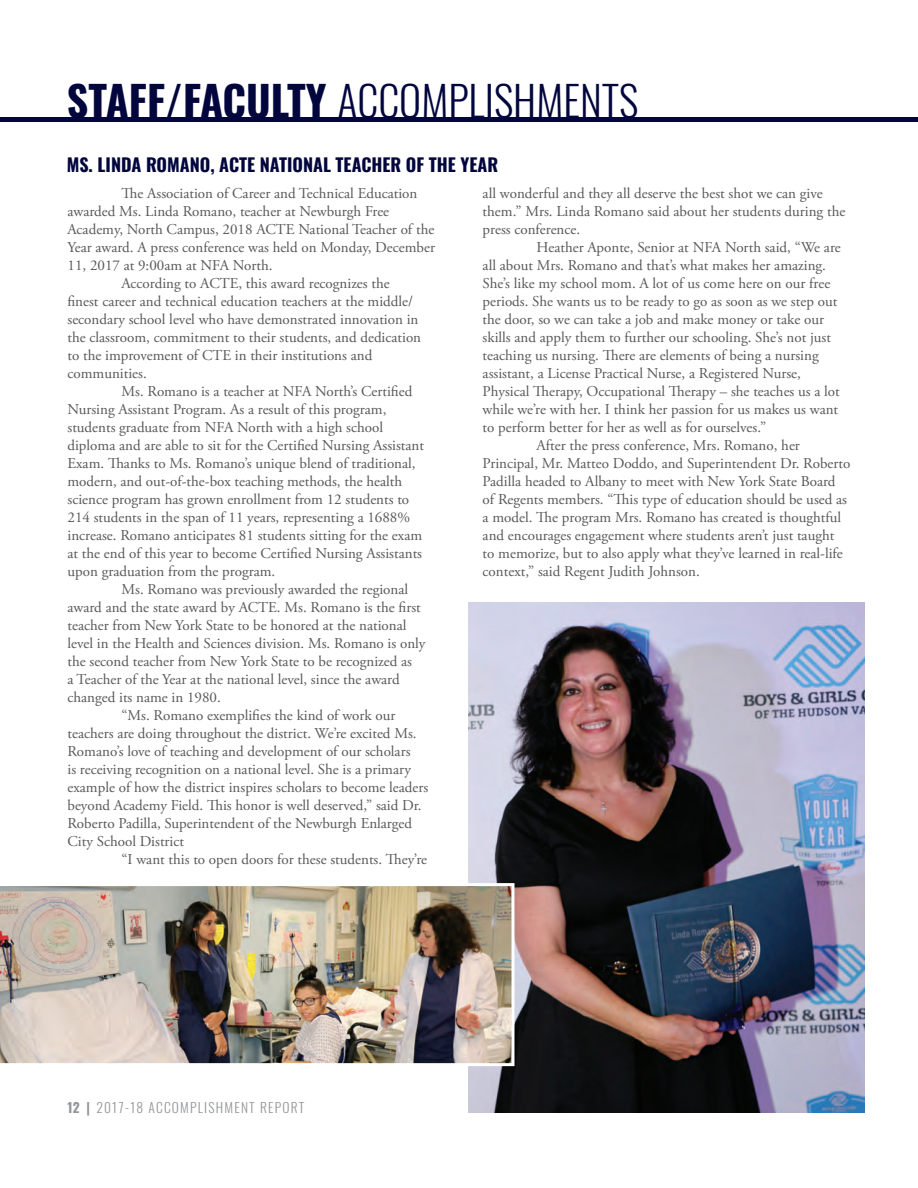
<style>
.page{position:relative;width:918px;height:1188px;background:#fff}
.page>*{position:absolute;margin:0;border:0;box-sizing:border-box;transform-origin:0 0}
.t1{font:300 42px "Oswald";color:#02063d}
.t2{font:700 18px "Oswald";color:#02063d}
.t3{font:15px/18px "Adobe Garamond Pro";color:#57585a}
.t4{font:300 13.5px "Oswald";letter-spacing:.09em;color:#939598}
.s1{font-weight:700}
</style>
<div class="page">
<div style="left:0;top:117px;width:918px;height:5px;background:#02063d"></div>
<img style="left:468px;top:602px;width:396px;height:510px">
<img style="left:0;top:883px;width:515px;height:183px">
<h1 class="t1" style="left:67px;top:67px;width:573px"><span class="s1">STAFF/FACULTY</span> ACCOMPLISHMENTS</h1>
<p class="t2" style="left:67px;top:151px;width:433px">MS. LINDA ROMANO, ACTE NATIONAL TEACHER OF THE YEAR</p>
<p class="t3" style="left:122px;top:185px;width:297px">The Association of Career and Technical Education</p>
<p class="t3" style="left:68px;top:203px;width:323px">awarded Ms. Linda Romano, teacher at Newburgh Free</p>
<p class="t3" style="left:68px;top:221px;width:368px">Academy, North Campus, 2018 ACTE National Teacher of the</p>
<p class="t3" style="left:68px;top:239px;width:369px">Year award. A press conference was held on Monday, December</p>
<p class="t3" style="left:68px;top:257px;width:207px">11, 2017 at 9:00am at NFA North.</p>
<p class="t3" style="left:122px;top:275px;width:270px">According to ACTE, this award recognizes the</p>
<p class="t3" style="left:68px;top:293px;width:347px">finest career and technical education teachers at the middle/</p>
<p class="t3" style="left:68px;top:311px;width:352px">secondary school level who have demonstrated innovation in</p>
<p class="t3" style="left:68px;top:329px;width:355px">the classroom, commitment to their students, and dedication</p>
<p class="t3" style="left:68px;top:347px;width:306px">to the improvement of CTE in their institutions and</p>
<p class="t3" style="left:68px;top:365px;width:81px">communities.</p>
<p class="t3" style="left:122px;top:383px;width:292px">Ms. Romano is a teacher at NFA North’s Certified</p>
<p class="t3" style="left:68px;top:401px;width:320px">Nursing Assistant Program. As a result of this program,</p>
<p class="t3" style="left:68px;top:419px;width:317px">students graduate from NFA North with a high school</p>
<p class="t3" style="left:68px;top:437px;width:358px">diploma and are able to sit for the Certified Nursing Assistant</p>
<p class="t3" style="left:68px;top:455px;width:350px">Exam. Thanks to Ms. Romano’s unique blend of traditional,</p>
<p class="t3" style="left:68px;top:473px;width:336px">modern, and out-of-the-box teaching methods, the health</p>
<p class="t3" style="left:68px;top:491px;width:343px">science program has grown enrollment from 12 students to</p>
<p class="t3" style="left:68px;top:509px;width:344px">214 students in the span of 11 years, representing a 1688%</p>
<p class="t3" style="left:68px;top:527px;width:356px">increase. Romano anticipates 81 students sitting for the exam</p>
<p class="t3" style="left:68px;top:545px;width:356px">at the end of this year to become Certified Nursing Assistants</p>
<p class="t3" style="left:68px;top:563px;width:209px">upon graduation from the program.</p>
<p class="t3" style="left:122px;top:581px;width:288px">Ms. Romano was previously awarded the regional</p>
<p class="t3" style="left:68px;top:599px;width:355px">award and the state award by ACTE. Ms. Romano is the first</p>
<p class="t3" style="left:68px;top:617px;width:341px">teacher from New York State to be honored at the national</p>
<p class="t3" style="left:68px;top:635px;width:360px">level in the Health and Sciences division. Ms. Romano is only</p>
<p class="t3" style="left:68px;top:653px;width:346px">the second teacher from New York State to be recognized as</p>
<p class="t3" style="left:68px;top:671px;width:334px">a Teacher of the Year at the national level, since the award</p>
<p class="t3" style="left:68px;top:689px;width:155px">changed its name in 1980.</p>
<p class="t3" style="left:122px;top:707px;width:275px">“Ms. Romano exemplifies the kind of work our</p>
<p class="t3" style="left:68px;top:725px;width:351px">teachers are doing throughout the district. We’re excited Ms.</p>
<p class="t3" style="left:68px;top:743px;width:345px">Romano’s love of teaching and development of our scholars</p>
<p class="t3" style="left:68px;top:761px;width:345px">is receiving recognition on a national level. She is a primary</p>
<p class="t3" style="left:68px;top:779px;width:362px">example of how the district inspires scholars to become leaders</p>
<p class="t3" style="left:68px;top:797px;width:356px">beyond Academy Field. This honor is well deserved,” said Dr.</p>
<p class="t3" style="left:68px;top:815px;width:346px">Roberto Padilla, Superintendent of the Newburgh Enlarged</p>
<p class="t3" style="left:68px;top:833px;width:118px">City School District</p>
<p class="t3" style="left:122px;top:851px;width:307px">“I want this to open doors for these students. They’re</p>
<p class="t3" style="left:483px;top:185px;width:364px">all wonderful and they all deserve the best shot we can give them.” Mrs. Linda Romano said about her students during the press conference.</p>
<p class="t3" style="left:537px;top:239px;width:306px">Heather Aponte, Senior at NFA North said, “We are</p>
<p class="t3" style="left:483px;top:257px;width:345px">all about Mrs. Romano and that’s what makes her amazing.</p>
<p class="t3" style="left:483px;top:275px;width:349px">She’s like my school mom. A lot of us come here on our free</p>
<p class="t3" style="left:483px;top:293px;width:356px">periods. She wants us to be ready to go as soon as we step out</p>
<p class="t3" style="left:483px;top:311px;width:343px">the door, so we can take a job and make money or take our</p>
<p class="t3" style="left:483px;top:329px;width:350px">skills and apply them to further our schooling. She’s not just</p>
<p class="t3" style="left:483px;top:347px;width:338px">teaching us nursing. There are elements of being a nursing</p>
<p class="t3" style="left:483px;top:365px;width:320px">assistant, a License Practical Nurse, a Registered Nurse,</p>
<p class="t3" style="left:483px;top:383px;width:359px">Physical Therapy, Occupational Therapy – she teaches us a lot</p>
<p class="t3" style="left:483px;top:401px;width:357px">while we’re with her. I think her passion for us makes us want</p>
<p class="t3" style="left:483px;top:419px;width:285px">to perform better for her as well as for ourselves.”</p>
<p class="t3" style="left:537px;top:437px;width:265px">After the press conference, Mrs. Romano, her</p>
<p class="t3" style="left:483px;top:455px;width:369px">Principal, Mr. Matteo Doddo, and Superintendent Dr. Roberto</p>
<p class="t3" style="left:483px;top:473px;width:354px">Padilla headed to Albany to meet with New York State Board</p>
<p class="t3" style="left:483px;top:491px;width:366px">of Regents members. “This type of education should be used as</p>
<p class="t3" style="left:483px;top:509px;width:360px">a model. The program Mrs. Romano has created is thoughtful</p>
<p class="t3" style="left:483px;top:527px;width:353px">and encourages engagement where students aren’t just taught</p>
<p class="t3" style="left:483px;top:545px;width:362px">to memorize, but to also apply what they’ve learned in real-life</p>
<p class="t3" style="left:483px;top:563px;width:219px">context,” said Regent Judith Johnson.</p>
<p class="t4" style="left:68px;top:1097px;width:238px"><span class="s1">12 |</span> 2017-18 ACCOMPLISHMENT REPORT</p>
</div>
